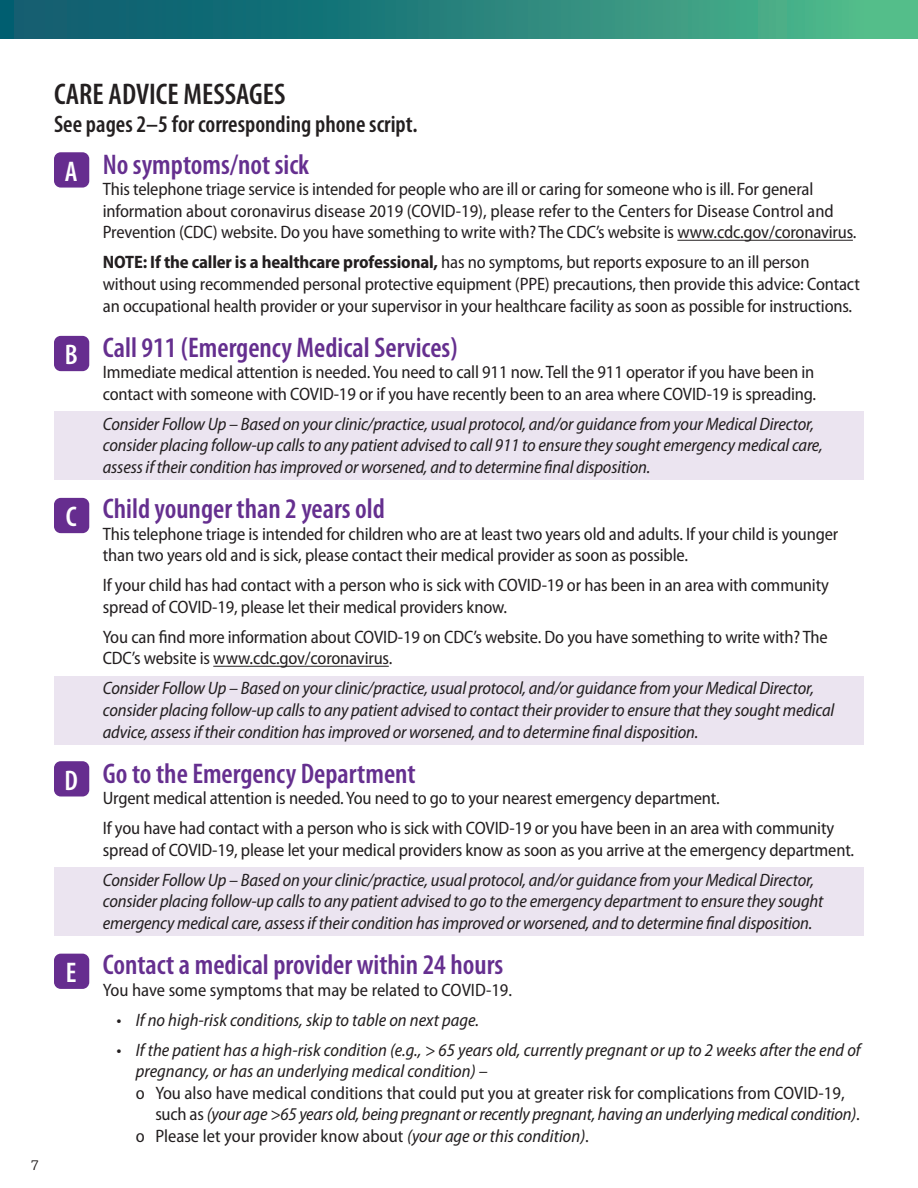
<style>
.page{position:relative;width:918px;height:1188px;background:#fff}
.page>*{position:absolute;margin:0;border:0;box-sizing:border-box;transform-origin:0 0}
.H2_1{font:600 condensed 30px "Myriad Pro";color:#231f20}
.H2_1-2{font:600 condensed 28.5px "Myriad Pro";color:#652f8f}
.H2_1-3{font:600 condensed 28.5px "Myriad Pro";color:#fff}
.H2_1-4{font:600 condensed 24px "Myriad Pro";color:#231f20}
.Texts{font:semi-condensed 18px/21.6px "Myriad Pro";letter-spacing:-.01em;color:#231f20}
.Texts-2{font:italic semi-condensed 18px/21.6px "Myriad Pro";letter-spacing:-.01em;color:#231f20}
.t1{font:15px "Chaparral Pro";color:#231f20}
.s1{font-weight:700}
.s2{font-style:italic}
</style>
<div class="page">
<svg style="left:14px;top:0;width:904px;height:38px;background:#2a877c"></svg>
<div style="left:55px;top:677px;width:809px;height:68px;background:#ebe4f0"></div>
<div style="left:55px;top:867px;width:809px;height:69px;background:#ebe4f0"></div>
<div style="left:55px;top:412px;width:809px;height:68px;background:#ebe4f0"></div>
<div style="left:54px;top:152px;width:35px;height:36px;background:#662d8f;border-radius:7px"></div>
<div style="left:54px;top:498px;width:35px;height:35px;background:#662d8f;border-radius:7px"></div>
<div style="left:54px;top:336px;width:35px;height:35px;background:#662d8f;border-radius:7px"></div>
<div style="left:54px;top:761px;width:35px;height:35px;background:#662d8f;border-radius:7px"></div>
<div style="left:54px;top:954px;width:35px;height:35px;background:#662d8f;border-radius:7px"></div>
<hr style="left:677px;top:240px;width:176px;height:1px;background:#231f20">
<hr style="left:213px;top:666px;width:176px;height:1px;background:#231f20">
<div style="left:0;top:0;width:14px;height:38px;background:#005e70"></div>
<p class="t1" style="left:31px;top:1157px;width:9px">7</p>
<p class="H2_1" style="left:54px;top:75px;width:233px">CARE ADVICE MESSAGES</p>
<p class="H2_1-4" style="left:54px;top:110px;width:365px">See pages 2–5 for corresponding phone script.</p>
<p class="H2_1-3" style="left:65px;top:154px;width:14px">A</p>
<p class="H2_1-2" style="left:103px;top:147px;width:208px">No symptoms/not sick</p>
<p class="Texts" style="left:103px;top:179px;width:755px">This telephone triage service is intended for people who are ill or caring for someone who is ill. For general information about coronavirus disease 2019 (COVID-19), please refer to the Centers for Disease Control and<br>Prevention (CDC) website. Do you have something to write with? The CDC’s website is www.cdc.gov/coronavirus.</p>
<p class="Texts" style="left:103px;top:252px;width:759px"><span class="s1">NOTE: If the caller is a healthcare professional,</span> has no symptoms, but reports exposure to an ill person without using recommended personal protective equipment (PPE) precautions, then provide this advice: Contact an occupational health provider or your supervisor in your healthcare facility as soon as possible for instructions.</p>
<p class="H2_1-2" style="left:103px;top:330px;width:356px">Call 911 (Emergency Medical Services)</p>
<p class="Texts" style="left:103px;top:362px;width:715px">Immediate medical attention is needed. You need to call 911 now. Tell the 911 operator if you have been in contact with someone with COVID-19 or if you have recently been to an area where COVID-19 is spreading.</p>
<p class="Texts-2" style="left:103px;top:413px;width:721px">Consider Follow Up – Based on your clinic/practice, usual protocol, and/or guidance from your Medical Director, consider placing follow-up calls to any patient advised to call 911 to ensure they sought emergency medical care, assess if their condition has improved or worsened, and to determine final disposition.</p>
<p class="H2_1-2" style="left:103px;top:491px;width:284px">Child younger than 2 years old</p>
<p class="Texts" style="left:103px;top:523px;width:737px">This telephone triage is intended for children who are at least two years old and adults. If your child is younger than two years old and is sick, please contact their medical provider as soon as possible.</p>
<p class="Texts" style="left:103px;top:575px;width:728px">If your child has had contact with a person who is sick with COVID-19 or has been in an area with community spread of COVID-19, please let their medical providers know.</p>
<p class="Texts" style="left:103px;top:626px;width:727px">You can find more information about COVID-19 on CDC’s website. Do you have something to write with? The<br>CDC’s website is www.cdc.gov/coronavirus.</p>
<p class="Texts-2" style="left:103px;top:678px;width:733px">Consider Follow Up – Based on your clinic/practice, usual protocol, and/or guidance from your Medical Director, consider placing follow-up calls to any patient advised to contact their provider to ensure that they sought medical advice, assess if their condition has improved or worsened, and to determine final disposition.</p>
<p class="H2_1-2" style="left:103px;top:756px;width:314px">Go to the Emergency Department</p>
<p class="Texts" style="left:103px;top:788px;width:618px">Urgent medical attention is needed. You need to go to your nearest emergency department.</p>
<p class="Texts" style="left:103px;top:818px;width:753px">If you have had contact with a person who is sick with COVID-19 or you have been in an area with community spread of COVID-19, please let your medical providers know as soon as you arrive at the emergency department.</p>
<p class="Texts-2" style="left:103px;top:869px;width:722px">Consider Follow Up – Based on your clinic/practice, usual protocol, and/or guidance from your Medical Director, consider placing follow-up calls to any patient advised to go to the emergency department to ensure they sought emergency medical care, assess if their condition has improved or worsened, and to determine final disposition.</p>
<p class="H2_1-2" style="left:103px;top:947px;width:402px">Contact a medical provider within 24 hours</p>
<p class="Texts" style="left:103px;top:979px;width:411px">You have some symptoms that may be related to COVID-19.</p>
<p class="Texts-2" style="left:116px;top:1009px;width:364px">• If no high-risk conditions, skip to table on next page.</p>
<p class="Texts-2" style="left:136px;top:1039px;width:726px;text-indent:-19px">• If the patient has a high-risk condition (e.g., &gt; 65 years old, currently pregnant or up to 2 weeks after the end of pregnancy, or has an underlying medical condition) –</p>
<p class="Texts" style="left:155px;top:1082px;width:706px;text-indent:-19px">o You also have medical conditions that could put you at greater risk for complications from COVID-19, such as <span class="s2">(your age &gt;65 years old, being pregnant or recently pregnant, having an underlying medical condition)</span>.</p>
<p class="Texts" style="left:136px;top:1126px;width:455px">o Please let your provider know about <span class="s2">(your age or this condition)</span>.</p>
<p class="H2_1-3" style="left:65px;top:337px;width:14px">B</p>
<p class="H2_1-3" style="left:66px;top:499px;width:12px">C</p>
<p class="H2_1-3" style="left:65px;top:763px;width:15px">D</p>
<p class="H2_1-3" style="left:66px;top:955px;width:12px">E</p>
</div>
